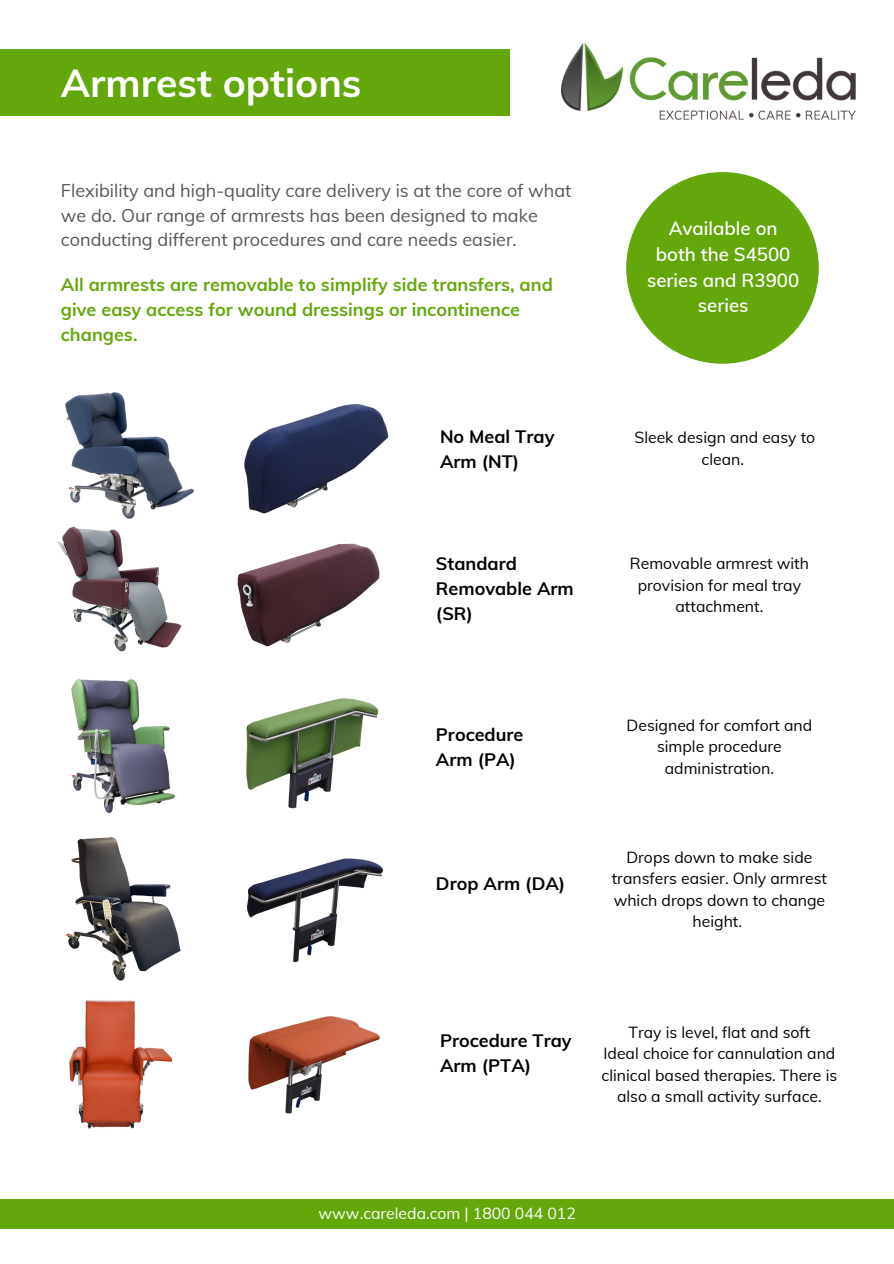
<style>
.page{position:relative;width:894px;height:1264px;background:#fff}
.page>*{position:absolute;margin:0;border:0;box-sizing:border-box;transform-origin:0 0}
.t1{font:700 39.15px "Muli";color:#fff}
.t2{font:600 18.6px/26px "Muli";color:#fff;text-align:center}
.t3{font:18px/24.8px "Muli";color:#53565a}
.t4{font:700 18px/24.8px "Muli";color:#64a70b}
.t5{font:700 18px/24.8px "Muli";color:#000}
.t6{font:15.75px/21.5px "Muli";color:#000;text-align:center}
.t7{font:15.75px "Muli";color:#fff}
</style>
<div class="page">
<img style="left:561px;top:43px;width:294px;height:77px">
<img style="left:244px;top:404px;width:145px;height:110px">
<img style="left:237px;top:543px;width:143px;height:104px">
<img style="left:247px;top:858px;width:136px;height:104px">
<img style="left:246px;top:698px;width:133px;height:111px">
<img style="left:248px;top:1016px;width:132px;height:98px">
<div style="left:626px;top:172px;width:192px;height:192px;background:#64a70b;border-radius:50%"></div>
<img style="left:65px;top:392px;width:130px;height:110px">
<img style="left:58px;top:502px;width:124px;height:150px">
<img style="left:66px;top:837px;width:115px;height:144px">
<img style="left:71px;top:678px;width:105px;height:135px">
<img style="left:69px;top:1000px;width:104px;height:129px">
<div style="left:0;top:50px;width:509px;height:65px;background:#64a70b"></div>
<div style="left:0;top:1199px;width:893px;height:29px;background:#64a70b"></div>
<h1 class="t1" style="left:61px;top:58px;width:302px">Armrest options</h1>
<p class="t3" style="left:61px;top:178px;width:512px">Flexibility and high-quality care delivery is at the core of what we do. Our range of armrests has been designed to make conducting different procedures and care needs easier.</p>
<p class="t4" style="left:61px;top:272px;width:493px">All armrests are removable to simplify side transfers, and give easy access for wound dressings or incontinence changes.</p>
<p class="t5" style="left:440px;top:423px;width:116px">No Meal Tray<br>Arm (NT)</p>
<p class="t5" style="left:436px;top:551px;width:139px">Standard<br>Removable Arm (SR)</p>
<p class="t2" style="left:647px;top:215px;width:153px">Available on both the S4500 series and R3900 series</p>
<p class="t6" style="left:634px;top:426px;width:182px">Sleek design and easy to clean.</p>
<p class="t6" style="left:629px;top:552px;width:181px">Removable armrest with provision for meal tray attachment.</p>
<p class="t5" style="left:436px;top:722px;width:89px">Procedure<br>Arm (PA)</p>
<p class="t5" style="left:436px;top:870px;width:131px">Drop Arm (DA)</p>
<p class="t6" style="left:626px;top:714px;width:187px">Designed for comfort and simple procedure administration.</p>
<p class="t6" style="left:611px;top:846px;width:217px">Drops down to make side transfers easier. Only armrest which drops down to change height.</p>
<p class="t5" style="left:440px;top:1027px;width:133px">Procedure Tray<br>Arm (PTA)</p>
<p class="t6" style="left:601px;top:1021px;width:237px">Tray is level, flat and soft<br>Ideal choice for cannulation and clinical based therapies. There is also a small activity surface.</p>
<p class="t7" style="left:318px;top:1203px;width:259px">www.careleda.com | 1800 044 012</p>
</div>
